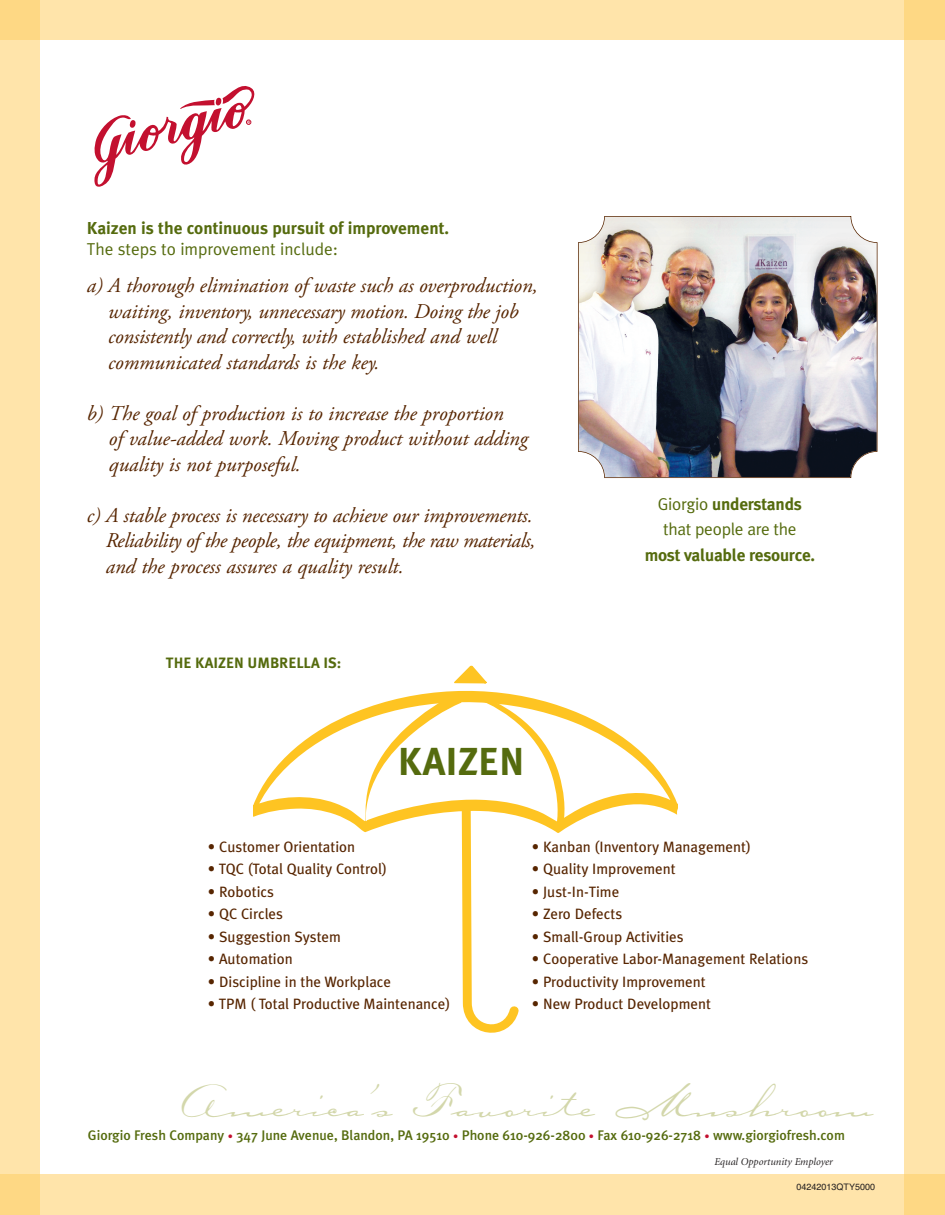
<style>
.page{position:relative;width:945px;height:1215px;background:#fff}
.page>*{position:absolute;margin:0;border:0;box-sizing:border-box;transform-origin:0 0}
.t1{font:45px "Carlotta";color:#d3d7ab}
.t2{font:700 39px "Meta Plus";color:#556b0e}
.t3{font:italic 21px/25.5px "Adobe Garamond Pro";letter-spacing:-.005em;color:#572500}
.t4{font:700 17.25px "Meta Plus";letter-spacing:-.005em;color:#556b0e}
.t5{font:17.25px "Meta Plus Normal";color:#556b0e}
.t6{font:15px "Meta Plus";color:#572500}
.t7{font:700 15px "Meta Plus";color:#556b0e}
.t8{font:500 13.8px "Meta Plus";color:#556b0e}
.t9{font:italic 10.5px "Minion";color:#231f20}
.t10{font:9px "Helvetica";color:#231f20}
.s1{font-family:"Meta Plus Normal";font-weight:400}
.s2{font-size:10.5px;color:#c3102f}
</style>
<div class="page">
<img style="left:579px;top:217px;width:298px;height:260px;border-radius:26px">
<div style="left:578px;top:216px;width:300px;height:262px;border:2px solid #572500;border-radius:26px"></div>
<svg style="left:253px;top:690px;width:425px;height:139px"></svg>
<svg style="left:454px;top:665px;width:33px;height:19px"></svg>
<svg style="left:360px;top:692px;width:206px;height:341px"></svg>
<div style="left:0;top:0;width:40px;height:1215px;background:#ffe4aa"></div>
<div style="left:904px;top:0;width:41px;height:1215px;background:#ffe4aa"></div>
<div style="left:0;top:0;width:945px;height:40px;background:#ffe4aa"></div>
<div style="left:0;top:1174px;width:945px;height:41px;background:#ffe4aa"></div>
<div style="left:0;top:0;width:40px;height:40px;background:#fed884"></div>
<div style="left:904px;top:0;width:41px;height:40px;background:#fed884"></div>
<div style="left:0;top:1174px;width:40px;height:41px;background:#fed884"></div>
<div style="left:904px;top:1174px;width:41px;height:41px;background:#fed884"></div>
<svg style="left:94px;top:86px;width:160px;height:101px"></svg>
<p class="t4" style="left:87px;top:218px;width:364px">Kaizen is the continuous pursuit of improvement.</p>
<p class="t5" style="left:87px;top:239px;width:253px">The steps to improvement include:</p>
<p class="t3" style="left:108px;top:275px;width:431px;text-indent:-21px">a) A thorough elimination of waste such as overproduction, waiting, inventory, unnecessary motion. Doing the job consistently and correctly, with established and well communicated standards is the key.</p>
<p class="t3" style="left:109px;top:402px;width:420px;text-indent:-22px">b) The goal of production is to increase the proportion<br>of value-added work. Moving product without adding quality is not purposeful.</p>
<p class="t3" style="left:106px;top:504px;width:431px;text-indent:-19px">c) A stable process is necessary to achieve our improvements.<br>Reliability of the people, the equipment, the raw materials, and the process assures a quality result.</p>
<p class="t7" style="left:166px;top:654px;width:177px">THE KAIZEN UMBRELLA IS:</p>
<h2 class="t2" style="left:398px;top:739px;width:128px">KAIZEN</h2>
<p class="t4" style="left:658px;top:494px;width:146px"><span class="s1">Giorgio</span> understands</p>
<p class="t5" style="left:663px;top:519px;width:135px">that people are the</p>
<p class="t4" style="left:645px;top:545px;width:172px">most valuable resource.</p>
<p class="t6" style="left:208px;top:838px;width:149px">• Customer Orientation</p>
<p class="t6" style="left:208px;top:860px;width:181px">• TQC (Total Quality Control)</p>
<p class="t6" style="left:208px;top:883px;width:68px">• Robotics</p>
<p class="t6" style="left:208px;top:905px;width:77px">• QC Circles</p>
<p class="t6" style="left:208px;top:928px;width:135px">• Suggestion System</p>
<p class="t6" style="left:208px;top:950px;width:86px">• Automation</p>
<p class="t6" style="left:208px;top:973px;width:185px">• Discipline in the Workplace</p>
<p class="t6" style="left:208px;top:995px;width:244px">• TPM ( Total Productive Maintenance)</p>
<p class="t6" style="left:532px;top:838px;width:221px">• Kanban (Inventory Management)</p>
<p class="t6" style="left:532px;top:860px;width:145px">• Quality Improvement</p>
<p class="t6" style="left:532px;top:883px;width:89px">• Just-In-Time</p>
<p class="t6" style="left:532px;top:905px;width:92px">• Zero Defects</p>
<p class="t6" style="left:532px;top:928px;width:153px">• Small-Group Activities</p>
<p class="t6" style="left:532px;top:950px;width:278px">• Cooperative Labor-Management Relations</p>
<p class="t6" style="left:532px;top:973px;width:175px">• Productivity Improvement</p>
<p class="t6" style="left:532px;top:995px;width:181px">• New Product Development</p>
<h1 class="t1" style="left:180px;top:1074px;width:697px">America’s Favorite Mushroom</h1>
<p class="t8" style="left:88px;top:1127px;width:759px">Giorgio Fresh Company <span class="s2">•</span> 347 June Avenue, Blandon, PA 19510 <span class="s2">•</span> Phone 610-926-2800 <span class="s2">•</span> Fax 610-926-2718 <span class="s2">•</span> www.giorgiofresh.com</p>
<p class="t9" style="left:714px;top:1157px;width:120px">Equal Opportunity Employer</p>
<p class="t10" style="left:796px;top:1181px;width:80px">04242013QTY5000</p>
</div>
